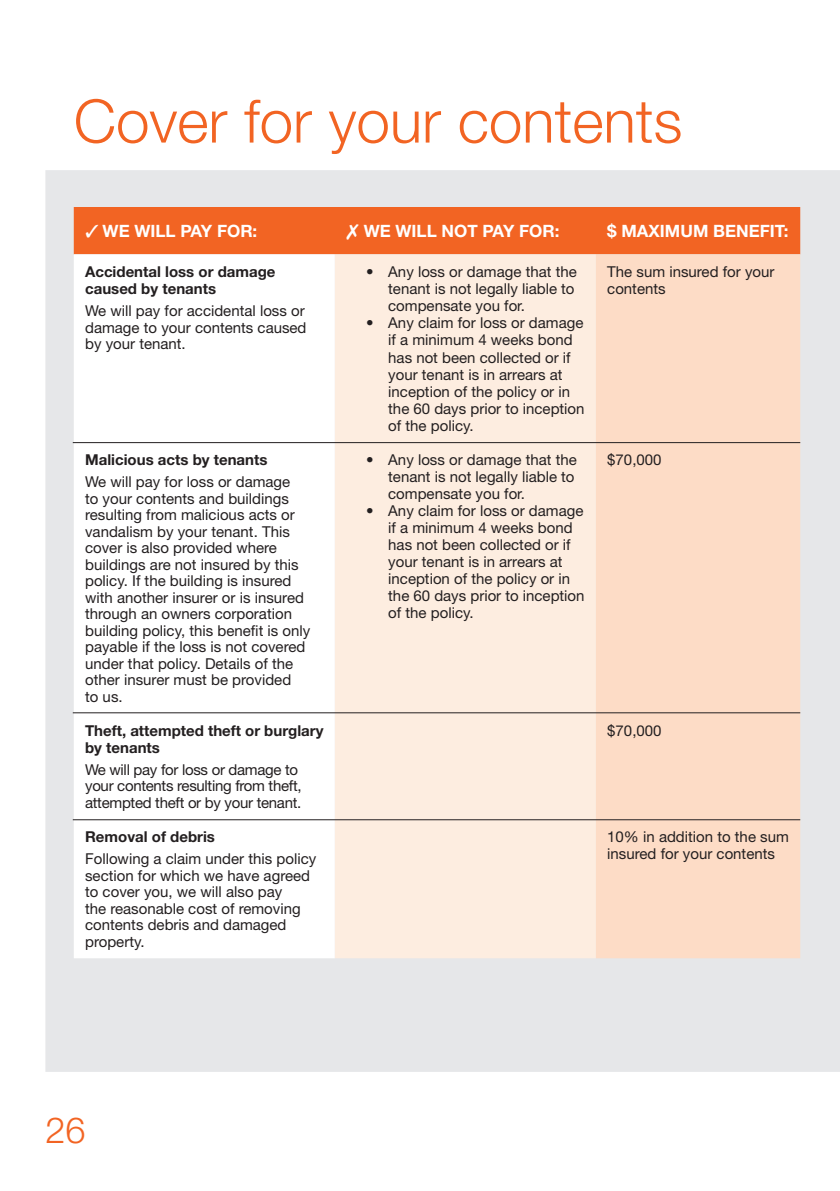
<style>
.page{position:relative;width:840px;height:1191px;background:#fff}
.page>*{position:absolute;margin:0;border:0;box-sizing:border-box;transform-origin:0 0}
.t1{font:300 60px "Helvetica Neue";color:#f26423}
.t2{font:300 36px "Helvetica Neue";color:#f26423}
.t3{font:700 17px "Helvetica Neue";color:#fff}
.tabbed_bullets_9pt{font:15px/17px "Helvetica Neue";color:#231f20}
.sub_head_in_graph{font:700 15px/16.4px "Helvetica Neue";color:#231f20}
.tabbed_bullets_9pt-2{font:15px/16.4px "Helvetica Neue";letter-spacing:-.02em;color:#231f20}
</style>
<div class="page">
<div style="left:45px;top:170px;width:794px;height:901px;background:#e6e7e9"></div>
<svg style="left:74px;top:254px;width:260px;height:704px"></svg>
<div style="left:334px;top:254px;width:261px;height:704px;background:#fdede0"></div>
<div style="left:595px;top:254px;width:204px;height:704px;background:#fddcc6"></div>
<hr style="left:73px;top:442px;width:726px;height:1px;background:#231f20">
<hr style="left:73px;top:712px;width:726px;height:1px;background:#231f20">
<hr style="left:73px;top:819px;width:726px;height:1px;background:#231f20">
<div style="left:74px;top:207px;width:725px;height:47px;background:#f26423"></div>
<p class="t1" style="left:74px;top:84px;width:609px">Cover for your contents</p>
<p class="t3" style="left:85px;top:221px;width:174px">✓ WE WILL PAY FOR:</p>
<p class="t3" style="left:363px;top:221px;width:197px">WE WILL NOT PAY FOR:</p>
<p class="t3" style="left:607px;top:221px;width:183px">$ MAXIMUM BENEFIT:</p>
<p class="sub_head_in_graph" style="left:85px;top:263px;width:192px">Accidental loss or damage caused by tenants</p>
<p class="tabbed_bullets_9pt" style="left:85px;top:302px;width:223px;line-height:16.4px;text-align:justify">We will pay for accidental loss or damage to your contents caused by your tenant.</p>
<p class="tabbed_bullets_9pt" style="left:607px;top:264px;width:168px;line-height:16.4px">The sum insured for your contents</p>
<p class="tabbed_bullets_9pt" style="left:388px;top:263px;width:190px;text-indent:-22px">• Any loss or damage that the tenant is not legally liable to compensate you for.</p>
<p class="tabbed_bullets_9pt" style="left:388px;top:314px;width:198px;text-indent:-22px">• Any claim for loss or damage if a minimum 4 weeks bond has not been collected or if your tenant is in arrears at inception of the policy or in the 60 days prior to inception of the policy.</p>
<p class="sub_head_in_graph" style="left:85px;top:451px;width:184px">Malicious acts by tenants</p>
<p class="tabbed_bullets_9pt" style="left:85px;top:473px;width:227px">We will pay for loss or damage<br>to your contents and buildings resulting from malicious acts or vandalism by your tenant. This cover is also provided where buildings are not insured by this policy. If the building is insured with another insurer or is insured through an owners corporation building policy, this benefit is only payable if the loss is not covered under that policy. Details of the other insurer must be provided<br>to us.</p>
<p class="sub_head_in_graph" style="left:85px;top:722px;width:240px">Theft, attempted theft or burglary by tenants</p>
<p class="tabbed_bullets_9pt-2" style="left:85px;top:761px;width:218px">We will pay for loss or damage to your contents resulting from theft, attempted theft or by your tenant.</p>
<p class="sub_head_in_graph" style="left:85px;top:828px;width:131px">Removal of debris</p>
<p class="tabbed_bullets_9pt" style="left:85px;top:850px;width:232px;line-height:16.4px">Following a claim under this policy section for which we have agreed to cover you, we will also pay<br>the reasonable cost of removing contents debris and damaged property.</p>
<p class="tabbed_bullets_9pt" style="left:388px;top:451px;width:190px;text-indent:-22px">• Any loss or damage that the tenant is not legally liable to compensate you for.</p>
<p class="tabbed_bullets_9pt" style="left:388px;top:502px;width:198px;text-indent:-22px">• Any claim for loss or damage if a minimum 4 weeks bond has not been collected or if your tenant is in arrears at inception of the policy or in the 60 days prior to inception of the policy.</p>
<p class="tabbed_bullets_9pt" style="left:607px;top:451px;width:56px">$70,000</p>
<p class="tabbed_bullets_9pt" style="left:607px;top:722px;width:56px">$70,000</p>
<p class="tabbed_bullets_9pt" style="left:607px;top:828px;width:183px;line-height:16.4px">10% in addition to the sum insured for your contents</p>
<h2 class="t2" style="left:45px;top:1107px;width:42px">26</h2>
</div>
